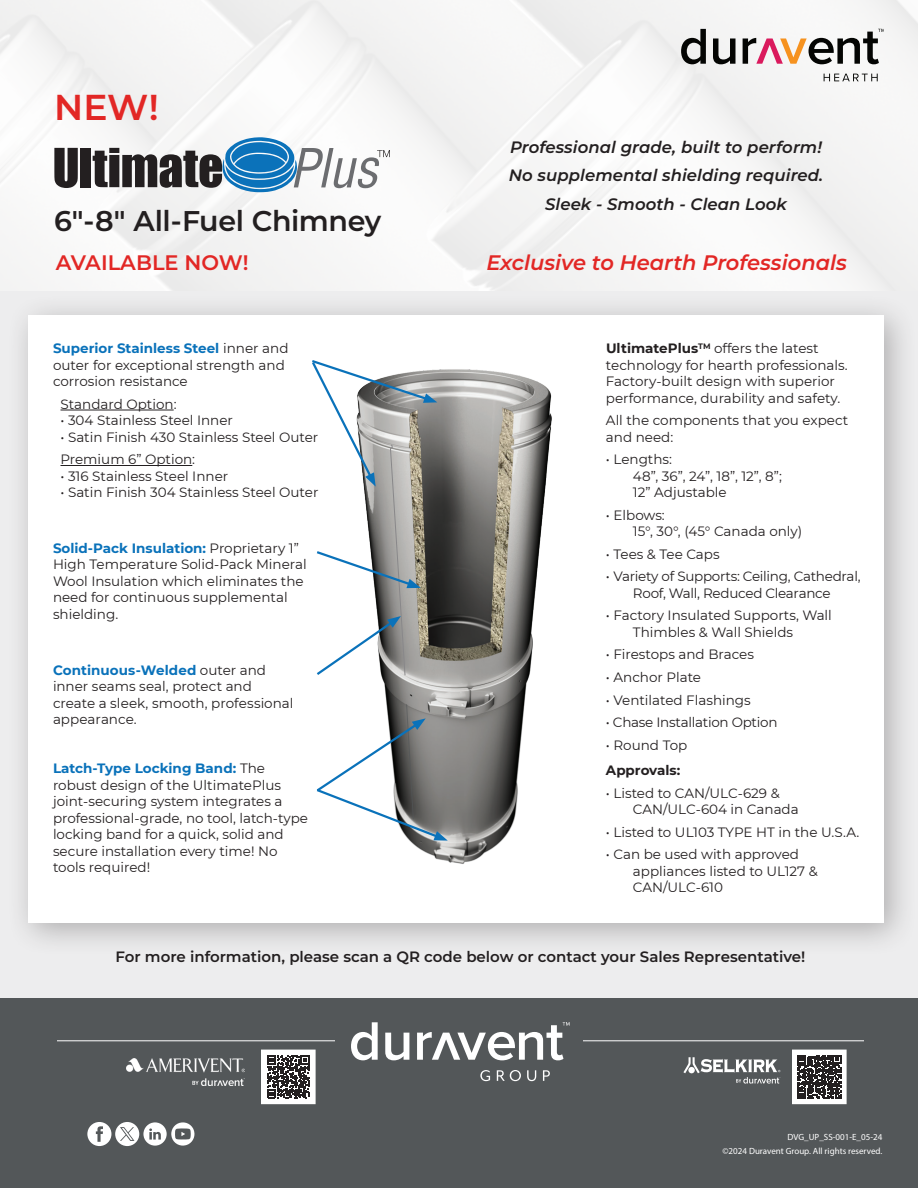
<style>
.page{position:relative;width:918px;height:1188px;background:#fff}
.page>*{position:absolute;margin:0;border:0;box-sizing:border-box;transform-origin:0 0}
.t1{font:100 36px "Montserrat";color:#e22725}
.t2{font:100 28.5px "Montserrat";letter-spacing:-.015em;color:#231f20}
.t3{font:italic 100 21px "Montserrat";color:#e22725}
.t4{font:100 21px "Montserrat";color:#e22725}
.t5{font:italic 100 16.5px/28.5px "Montserrat";letter-spacing:.005em;color:#231f20;text-align:center}
.t6{font:100 15px "Montserrat";color:#231f20}
.t7{font:13.5px/16.5px "Montserrat";color:#231f20}
.t8{font:13.5px/16.5px "Montserrat";letter-spacing:-.02em;color:#231f20;text-align:center}
.t9{font:700 13.5px "Montserrat";color:#231f20}
.t10{font:9px "Myriad Pro";color:#fff}
.s1{font-weight:700;color:#0a72ba}
.s2{font-weight:700}
</style>
<div class="page">
<div style="left:0;top:0;width:918px;height:527px;background:#f5f5f5"></div>
<div style="left:0;top:291px;width:918px;height:897px;background:#535759"></div>
<div style="left:0;top:291px;width:918px;height:706px;background:#ededee"></div>
<svg style="left:824px;top:74px;width:54px;height:7px"></svg>
<svg style="left:743px;top:29px;width:141px;height:35px"></svg>
<svg style="left:713px;top:38px;width:22px;height:26px"></svg>
<svg style="left:681px;top:29px;width:25px;height:35px"></svg>
<svg style="left:54px;top:148px;width:24px;height:40px"></svg>
<div style="left:81px;top:148px;width:10px;height:39px;background:#231f20"></div>
<svg style="left:93px;top:137px;width:297px;height:55px"></svg>
<div style="left:6px;top:293px;width:912px;height:664px;background:#231f20;opacity:.31"></div>
<div style="left:28px;top:315px;width:856px;height:607px;background:#fff"></div>
<hr style="left:57px;top:1040px;width:807px;height:1px;background:#fff">
<div style="left:335px;top:1005px;width:248px;height:63px;background:#535759"></div>
<svg style="left:480px;top:1070px;width:10px;height:11px"></svg>
<svg style="left:497px;top:1070px;width:24px;height:11px"></svg>
<svg style="left:527px;top:1070px;width:9px;height:11px"></svg>
<svg style="left:543px;top:1070px;width:7px;height:11px"></svg>
<svg style="left:417px;top:1022px;width:153px;height:38px"></svg>
<svg style="left:385px;top:1033px;width:24px;height:27px"></svg>
<svg style="left:351px;top:1022px;width:27px;height:38px"></svg>
<img style="left:127px;top:1058px;width:118px;height:28px">
<svg style="left:683px;top:1057px;width:98px;height:27px"></svg>
<div style="left:262px;top:1050px;width:53px;height:53px;background:#fff"></div>
<svg style="left:267px;top:1056px;width:43px;height:42px"></svg>
<div style="left:261px;top:1050px;width:55px;height:54px;border:2px solid #fff"></div>
<div style="left:793px;top:1050px;width:53px;height:53px;background:#fff"></div>
<svg style="left:797px;top:1055px;width:44px;height:44px"></svg>
<div style="left:792px;top:1050px;width:55px;height:54px;border:2px solid #fff"></div>
<hr style="left:61px;top:410px;width:113px;height:1px;background:#231f20">
<hr style="left:61px;top:465px;width:131px;height:1px;background:#231f20">
<img style="left:381px;top:369px;width:171px;height:495px">
<svg style="left:316px;top:704px;width:132px;height:137px"></svg>
<svg style="left:312px;top:360px;width:125px;height:317px"></svg>
<svg style="left:87px;top:1122px;width:108px;height:24px"></svg>
<h1 class="t1" style="left:54px;top:83px;width:106px">NEW!</h1>
<h2 class="t2" style="left:54px;top:202px;width:329px">6"-8" All-Fuel Chimney</h2>
<p class="t5" style="left:509px;top:132px;width:316px">Professional grade, built to perform!<br>No supplemental shielding required.<br>Sleek - Smooth - Clean Look</p>
<h3 class="t4" style="left:56px;top:249px;width:194px">AVAILABLE NOW!</h3>
<h3 class="t3" style="left:486px;top:249px;width:362px">Exclusive to Hearth Professionals</h3>
<p class="t7" style="left:53px;top:340px;width:237px"><span class="s1">Superior Stainless Steel</span> inner and outer for exceptional strength and corrosion resistance</p>
<p class="t7" style="left:61px;top:395px;width:118px">Standard Option:</p>
<p class="t7" style="left:61px;top:412px;width:174px">• 304 Stainless Steel Inner</p>
<p class="t7" style="left:61px;top:425px;width:259px;line-height:22.5px">• Satin Finish 430 Stainless Steel Outer<br>Premium 6” Option:</p>
<p class="t7" style="left:61px;top:467px;width:169px">• 316 Stainless Steel Inner</p>
<p class="t7" style="left:61px;top:484px;width:259px">• Satin Finish 304 Stainless Steel Outer</p>
<p class="t7" style="left:606px;top:340px;width:243px"><span class="s2">UltimatePlus</span><sup>TM</sup> offers the latest technology for hearth professionals.<br>Factory-built design with superior performance, durability and safety.</p>
<p class="t7" style="left:606px;top:412px;width:244px">All the components that you expect and need:</p>
<p class="t7" style="left:633px;top:451px;width:150px;text-indent:-27px">• Lengths:<br>48”, 36”, 24”, 18”, 12”, 8”;<br>12” Adjustable</p>
<p class="t7" style="left:633px;top:506px;width:171px;text-indent:-27px">• Elbows:<br>15°, 30°, (45° Canada only)</p>
<p class="t7" style="left:606px;top:545px;width:115px">• Tees &amp; Tee Caps</p>
<p class="t8" style="left:606px;top:568px;width:256px">• Variety of Supports: Ceiling, Cathedral,<br>Roof, Wall, Reduced Clearance</p>
<p class="t7" style="left:633px;top:607px;width:200px;text-indent:-27px">• Factory Insulated Supports, Wall<br>Thimbles &amp; Wall Shields</p>
<p class="t7" style="left:606px;top:646px;width:150px">• Firestops and Braces</p>
<p class="t7" style="left:606px;top:668px;width:97px">• Anchor Plate</p>
<p class="t7" style="left:606px;top:691px;width:146px">• Ventilated Flashings</p>
<p class="t8" style="left:606px;top:713px;width:173px">• Chase Installation Option</p>
<p class="t7" style="left:606px;top:736px;width:83px">• Round Top</p>
<p class="t7" style="left:53px;top:539px;width:255px"><span class="s1">Solid-Pack Insulation:</span> Proprietary 1”<br>High Temperature Solid-Pack Mineral<br>Wool Insulation which eliminates the need for continuous supplemental shielding.</p>
<p class="t7" style="left:53px;top:661px;width:242px"><span class="s1">Continuous-Welded</span> outer and inner seams seal, protect and create a sleek, smooth, professional appearance.</p>
<p class="t7" style="left:53px;top:760px;width:257px"><span class="s1">Latch-Type Locking Band:</span> The robust design of the UltimatePlus joint-securing system integrates a professional-grade, no tool, latch-type locking band for a quick, solid and secure installation every time! No tools required!</p>
<p class="t9" style="left:606px;top:761px;width:76px">Approvals:</p>
<p class="t7" style="left:633px;top:784px;width:167px;text-indent:-27px">• Listed to CAN/ULC-629 &amp;<br>CAN/ULC-604 in Canada</p>
<p class="t7" style="left:606px;top:823px;width:255px">• Listed to UL103 TYPE HT in the U.S.A.</p>
<p class="t7" style="left:633px;top:846px;width:186px;text-indent:-27px">• Can be used with approved appliances listed to UL127 &amp;<br>CAN/ULC-610</p>
<p class="t6" style="left:116px;top:946px;width:691px">For more information, please scan a QR code below or contact your Sales Representative!</p>
<p class="t10" style="left:787px;top:1131px;width:96px">DVG_UP_SS-001-E_05-24</p>
<p class="t10" style="left:723px;top:1145px;width:161px">©2024 Duravent Group. All rights reserved.</p>
</div>
